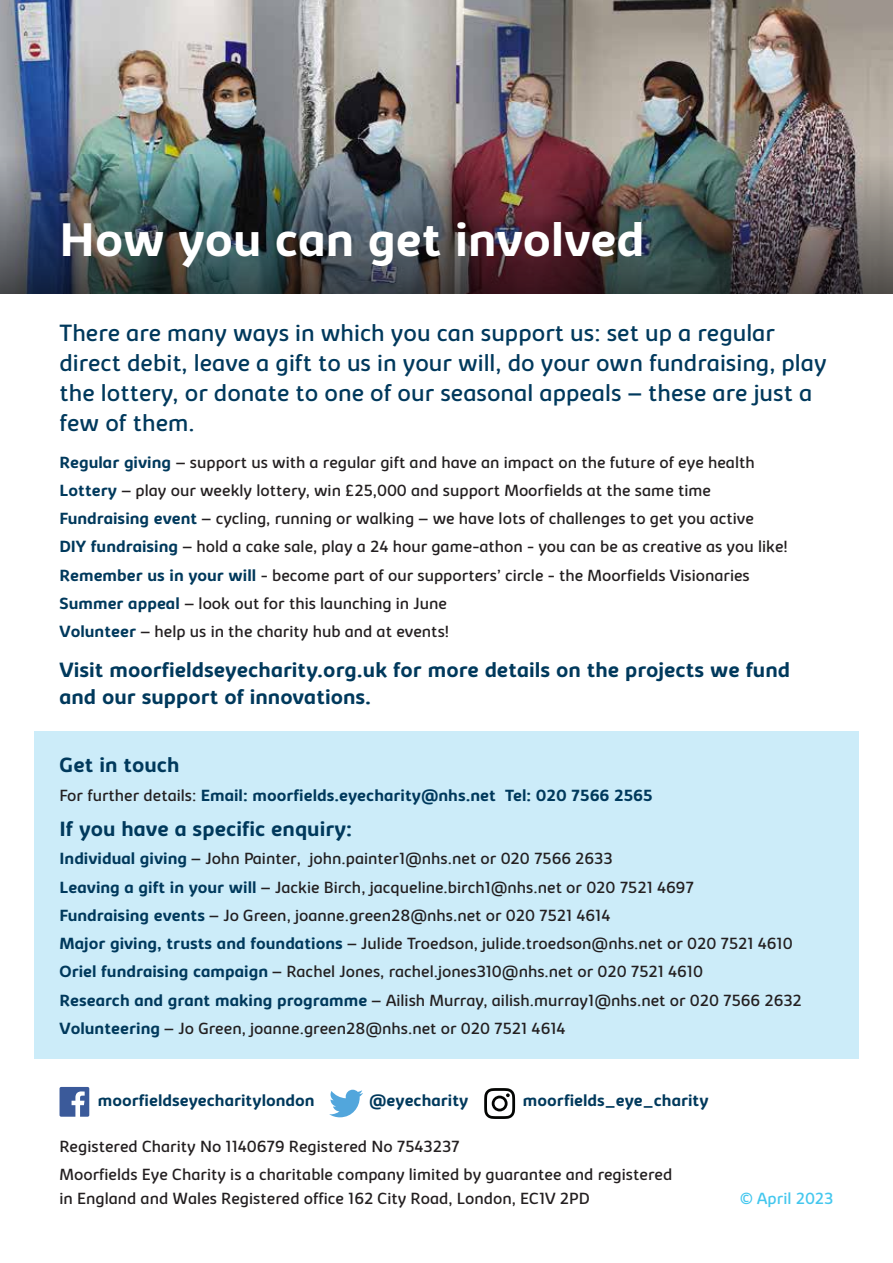
<style>
.page{position:relative;width:893px;height:1263px;background:#fff}
.page>*{position:absolute;margin:0;border:0;box-sizing:border-box;transform-origin:0 0}
.t1{font:700 48px "Kabrio";color:#fff}
.t2{font:24px/30px "Kabrio";color:#00395c}
.t3{font:700 21px/27px "Kabrio";color:#00395c}
.t4{font:16.5px/28.2px "Kabrio";color:#231f20}
.t5{font:700 16.5px "Kabrio";color:#00395c}
.t6{font:16.5px "Kabrio";color:#44c7ee}
.s1{font-weight:700;color:#00395c}
.s2{font-weight:400;color:#231f20}
</style>
<div class="page">
<img style="left:0;top:0;width:893px;height:153px">
<div style="left:34px;top:731px;width:825px;height:328px;background:#ccecf9"></div>
<svg style="left:60px;top:1087px;width:29px;height:30px"></svg>
<svg style="left:329px;top:1090px;width:34px;height:27px"></svg>
<svg style="left:484px;top:1088px;width:31px;height:31px"></svg>
<img style="left:0;top:153px;width:893px;height:140px">
<h1 class="t1" style="left:60px;top:210px;width:587px">How you can get involved</h1>
<h2 class="t2" style="left:60px;top:318px;width:769px">There are many ways in which you can support us: set up a regular direct debit, leave a gift to us in your will, do your own fundraising, play the lottery, or donate to one of our seasonal appeals – these are just a few of them.</h2>
<p class="t4" style="left:60px;top:448px;width:730px"><span class="s1">Regular giving</span> – support us with a regular gift and have an impact on the future of eye health <span class="s1">Lottery</span> – play our weekly lottery, win £25,000 and support Moorfields at the same time <span class="s1">Fundraising event</span> – cycling, running or walking – we have lots of challenges to get you active<br><span class="s1">DIY fundraising</span> – hold a cake sale, play a 24 hour game-athon - you can be as creative as you like!<br><span class="s1">Remember us in your will</span> - become part of our supporters’ circle - the Moorfields Visionaries <span class="s1">Summer appeal</span> – look out for this launching in June<br><span class="s1">Volunteer</span> – help us in the charity hub and at events!</p>
<p class="t3" style="left:60px;top:657px;width:732px">Visit moorfieldseyecharity.org.uk for more details on the projects we fund and our support of innovations.</p>
<p class="t3" style="left:60px;top:752px;width:122px">Get in touch</p>
<p class="t5" style="left:60px;top:785px;width:595px"><span class="s2">For further details:</span> Email: moorfields.eyecharity@nhs.net Tel: 020 7566 2565</p>
<p class="t3" style="left:60px;top:816px;width:294px">If you have a specific enquiry:</p>
<p class="t4" style="left:60px;top:845px;width:744px"><span class="s1">Individual giving</span> – John Painter, john.painter1@nhs.net or 020 7566 2633<br><span class="s1">Leaving a gift in your will</span> – Jackie Birch, jacqueline.birch1@nhs.net or 020 7521 4697<br><span class="s1">Fundraising events</span> – Jo Green, joanne.green28@nhs.net or 020 7521 4614<br><span class="s1">Major giving, trusts and foundations</span> – Julide Troedson, julide.troedson@nhs.net or 020 7521 4610<br><span class="s1">Oriel fundraising campaign</span> – Rachel Jones, rachel.jones310@nhs.net or 020 7521 4610<br><span class="s1">Research and grant making programme</span> – Ailish Murray, ailish.murray1@nhs.net or 020 7566 2632<br><span class="s1">Volunteering</span> – Jo Green, joanne.green28@nhs.net or 020 7521 4614</p>
<p class="t5" style="left:98px;top:1090px;width:218px">moorfieldseyecharitylondon</p>
<p class="t5" style="left:369px;top:1090px;width:101px">@eyecharity</p>
<p class="t5" style="left:523px;top:1090px;width:187px">moorfields_eye_charity</p>
<p class="t4" style="left:60px;top:1132px;width:614px">Registered Charity No 1140679 Registered No 7543237<br>Moorfields Eye Charity is a charitable company limited by guarantee and registered</p>
<p class="t4" style="left:60px;top:1185px;width:531px">in England and Wales Registered office 162 City Road, London, EC1V 2PD</p>
<p class="t6" style="left:740px;top:1188px;width:95px">© April 2023</p>
</div>
